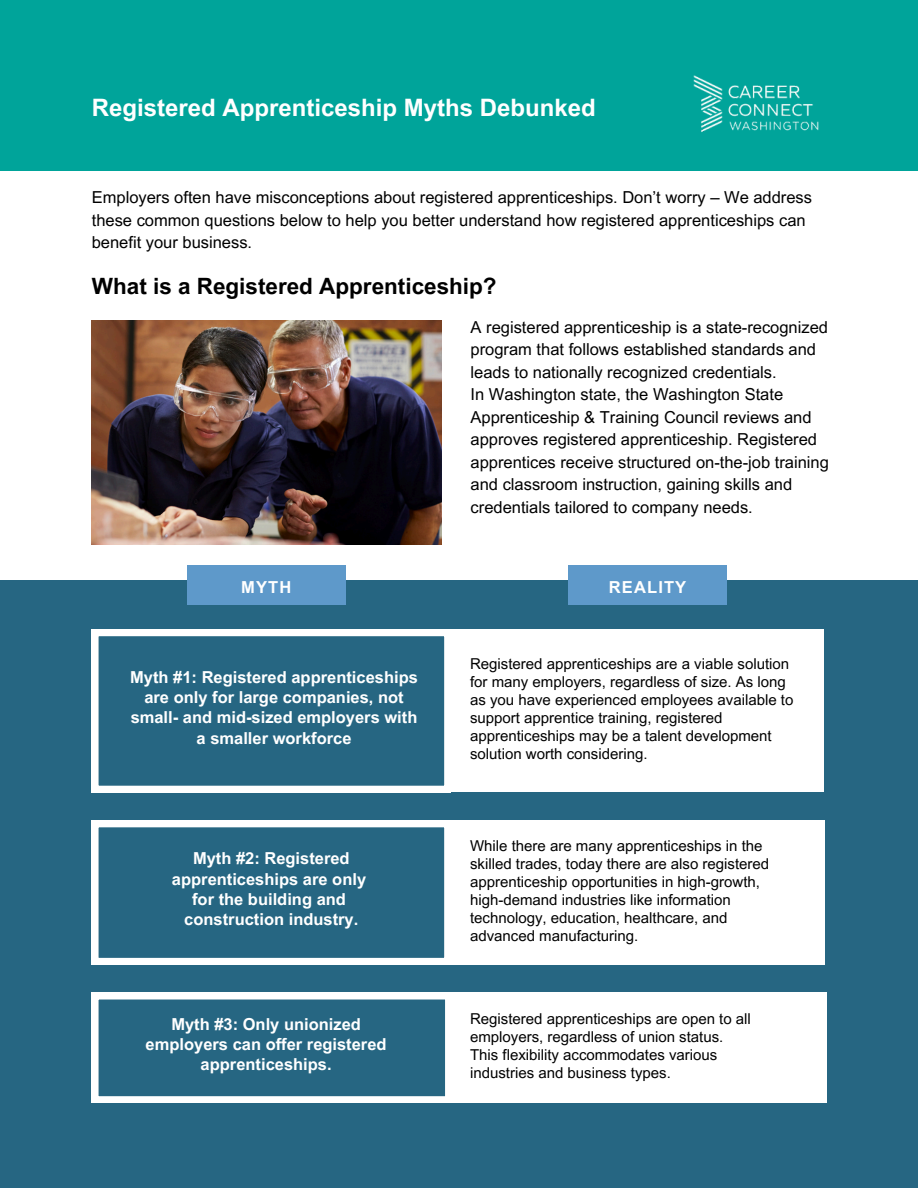
<style>
.page{position:relative;width:918px;height:1188px;background:#fff}
.page>*{position:absolute;margin:0;border:0;box-sizing:border-box;transform-origin:0 0}
.t1{font:700 24px "Arial MT Pro";color:#fff}
.t2{font:700 22.5px "Arial MT Pro";color:#000}
.t3{font:16.5px/22.5px "Arial MT Pro";color:#000}
.t4{font:700 16.5px/20.2px "Arial MT Pro";color:#fff;text-align:center}
.t5{font:700 16.5px "Arial MT Pro";letter-spacing:.07em;color:#fff}
.t6{font:15px/18px "Arial MT Pro";color:#000}
</style>
<div class="page">
<img style="left:92px;top:321px;width:350px;height:224px">
<div style="left:0;top:0;width:918px;height:171px;background:#00a49a"></div>
<img style="left:693px;top:75px;width:126px;height:57px">
<div style="left:0;top:580px;width:918px;height:608px;background:#266682"></div>
<svg style="left:92px;top:629px;width:356px;height:163px"></svg>
<div style="left:448px;top:629px;width:376px;height:163px;background:#fff"></div>
<svg style="left:92px;top:821px;width:355px;height:144px"></svg>
<div style="left:447px;top:821px;width:378px;height:144px;background:#fff"></div>
<div style="left:187px;top:566px;width:159px;height:39px;background:#5e99ca"></div>
<div style="left:568px;top:566px;width:159px;height:39px;background:#5e99ca"></div>
<div style="left:447px;top:993px;width:380px;height:110px;background:#fff"></div>
<svg style="left:92px;top:993px;width:355px;height:110px"></svg>
<h3 class="t1" style="left:92px;top:99px;width:505px">Registered Apprenticeship Myths Debunked</h3>
<p class="t3" style="left:92px;top:188px;width:722px">Employers often have misconceptions about registered apprenticeships. Don’t worry – We address these common questions below to help you better understand how registered apprenticeships can benefit your business.</p>
<p class="t2" style="left:92px;top:277px;width:406px">What is a Registered Apprenticeship?</p>
<p class="t3" style="left:471px;top:318px;width:359px">A registered apprenticeship is a state-recognized program that follows established standards and leads to nationally recognized credentials.</p>
<h3 class="t3" style="left:471px;top:385px;width:360px">In Washington state, the Washington State Apprenticeship &amp; Training Council reviews and approves registered apprenticeship. Registered apprentices receive structured on-the-job training and classroom instruction, gaining skills and credentials tailored to company needs.</h3>
<h2 class="t4" style="left:241px;top:579px;width:52px">MYTH</h2>
<h2 class="t5" style="left:609px;top:581px;width:79px">REALITY</h2>
<h1 class="t4" style="left:130px;top:669px;width:289px">Myth #1: Registered apprenticeships are only for large companies, not small- and mid-sized employers with a smaller workforce</h1>
<p class="t4" style="left:172px;top:851px;width:196px">Myth #2: Registered apprenticeships are only for the building and</p>
<h1 class="t4" style="left:184px;top:911px;width:176px">construction industry.</h1>
<p class="t6" style="left:470px;top:657px;width:325px">Registered apprenticeships are a viable solution for many employers, regardless of size. As long as you have experienced employees available to support apprentice training, registered apprenticeships may be a talent development solution worth considering.</p>
<p class="t6" style="left:470px;top:838px;width:301px">While there are many apprenticeships in the skilled trades, today there are also registered apprenticeship opportunities in high-growth,</p>
<p class="t6" style="left:470px;top:892px;width:262px">high-demand industries like information technology, education, healthcare, and</p>
<p class="t6" style="left:470px;top:928px;width:170px">advanced manufacturing.</p>
<p class="t4" style="left:146px;top:1016px;width:242px">Myth #3: Only unionized employers can offer registered apprenticeships.</p>
<h3 class="t6" style="left:470px;top:1012px;width:282px">Registered apprenticeships are open to all employers, regardless of union status.</h3>
<p class="t6" style="left:470px;top:1048px;width:249px">This flexibility accommodates various</p>
<p class="t6" style="left:470px;top:1066px;width:202px">industries and business types.</p>
</div>
